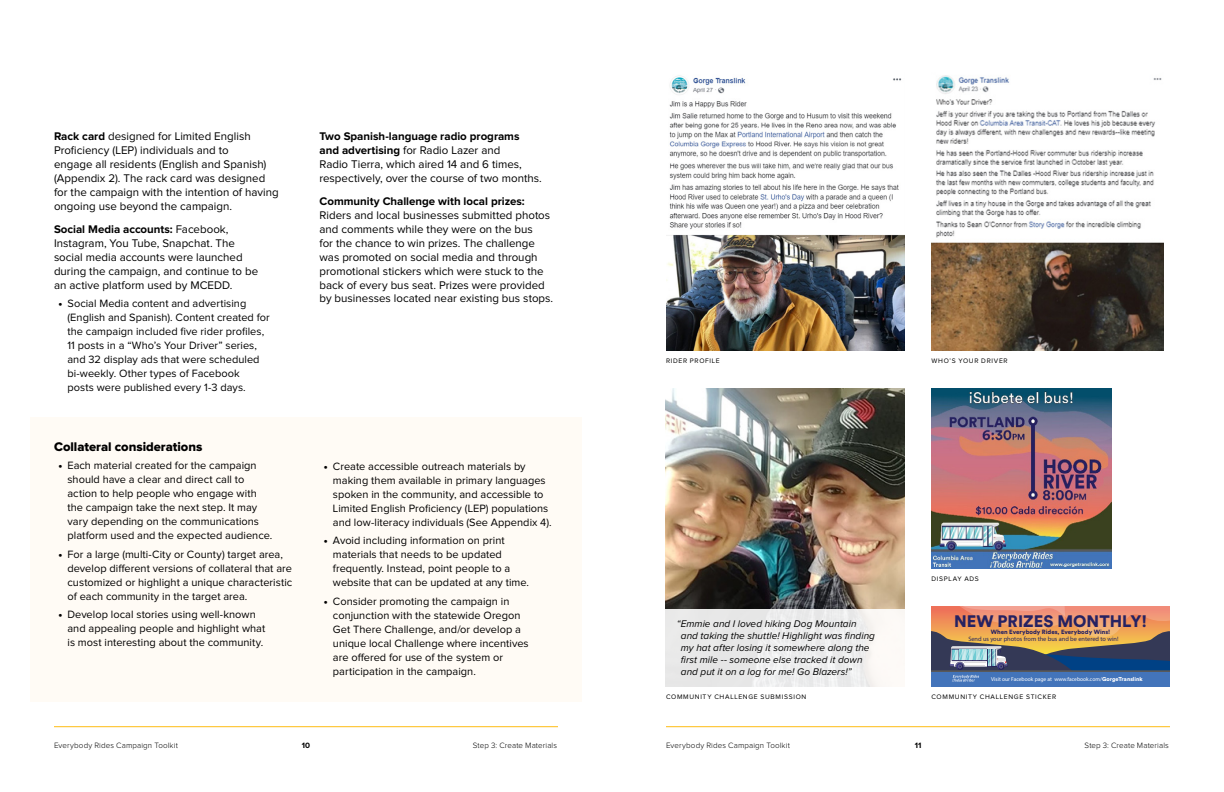
<style>
.page{position:relative;width:1224px;height:792px;background:#fff}
.page>*{position:absolute;margin:0;border:0;box-sizing:border-box;transform-origin:0 0}
.t1{font:900 16.5px "Circular Std";color:#262262}
.t2{font:13px "Proxima Nova Extrabld";color:#000}
.t3{font:11.5px/14px "Proxima Nova";color:#000}
.t4{font:700 11.5px "Proxima Nova";color:#000}
.t5{font:11px/14px "Proxima Nova";letter-spacing:.005em;color:#000}
.t6{font:italic 10px/12px "Proxima Nova";letter-spacing:.005em;color:#000}
.t7{font:300 8px "Proxima Nova";letter-spacing:.015em;color:#000}
.t8{font:700 8px "Proxima Nova";color:#000}
.t9{font:6.8px "Proxima Nova";letter-spacing:.1em;color:#000}
.t10{font:500 6.3px "Circular Std";color:#262262}
.t11{font:900 6.1px "Circular Std";color:#262262}
.t12{font:700 5.6px "Circular Std";color:#fff}
.s1{font-weight:700}
.s2{font-weight:900}
</style>
<div class="page">
<div style="left:30px;top:418px;width:552px;height:284px;background:#fffbf5"></div>
<hr style="left:54px;top:726px;width:504px;height:1px;background:#febc15">
<img style="left:932px;top:388px;width:180px;height:180px">
<img style="left:666px;top:388px;width:238px;height:221px">
<div style="left:662px;top:609px;width:247px;height:80px;background:linear-gradient(to right,#e5e6e7,#f7f5f4)"></div>
<img style="left:666px;top:75px;width:238px;height:276px">
<img style="left:932px;top:75px;width:232px;height:276px">
<hr style="left:666px;top:726px;width:504px;height:1px;background:#febc15">
<svg style="left:931px;top:607px;width:239px;height:79px;background:#937e77"></svg>
<p class="t3" style="left:54px;top:129px;width:226px"><span class="s1">Rack card</span> designed for Limited English Proficiency (LEP) individuals and to<br>engage all residents (English and Spanish) (Appendix 2). The rack card was designed for the campaign with the intention of having ongoing use beyond the campaign.</p>
<p class="t3" style="left:54px;top:222px;width:206px"><span class="s1">Social Media accounts:</span> Facebook, Instagram, You Tube, Snapchat. The social media accounts were launched during the campaign, and continue to be an active platform used by MCEDD.</p>
<p class="t5" style="left:67px;top:297px;width:204px;text-indent:-9px"><span class="s2">•</span> Social Media content and advertising (English and Spanish). Content created for the campaign included five rider profiles, 11 posts in a “Who’s Your Driver” series, and 32 display ads that were scheduled bi-weekly. Other types of Facebook<br>posts were published every 1-3 days.</p>
<p class="t2" style="left:54px;top:441px;width:150px">Collateral considerations</p>
<p class="t5" style="left:67px;top:459px;width:206px;text-indent:-9px"><span class="s2">•</span> Each material created for the campaign should have a clear and direct call to action to help people who engage with the campaign take the next step. It may vary depending on the communications platform used and the expected audience.</p>
<p class="t5" style="left:67px;top:548px;width:226px;text-indent:-9px"><span class="s2">•</span> For a large (multi-City or County) target area, develop different versions of collateral that are customized or highlight a unique characteristic of each community in the target area.</p>
<p class="t5" style="left:67px;top:608px;width:199px;text-indent:-9px"><span class="s2">•</span> Develop local stories using well-known and appealing people and highlight what is most interesting about the community.</p>
<p class="t3" style="left:320px;top:129px;width:224px"><span class="s1">Two Spanish-language radio programs and advertising</span> for Radio Lazer and<br>Radio Tierra, which aired 14 and 6 times, respectively, over the course of two months.</p>
<p class="t4" style="left:320px;top:195px;width:207px">Community Challenge with local prizes:</p>
<p class="t3" style="left:320px;top:208px;width:235px">Riders and local businesses submitted photos and comments while they were on the bus<br>for the chance to win prizes. The challenge was promoted on social media and through promotional stickers which were stuck to the back of every bus seat. Prizes were provided by businesses located near existing bus stops.</p>
<p class="t5" style="left:333px;top:459px;width:220px;text-indent:-9px"><span class="s2">•</span> Create accessible outreach materials by making them available in primary languages spoken in the community, and accessible to Limited English Proficiency (LEP) populations and low-literacy individuals (See Appendix 4).</p>
<p class="t5" style="left:333px;top:534px;width:198px;text-indent:-9px"><span class="s2">•</span> Avoid including information on print materials that needs to be updated frequently. Instead, point people to a website that can be updated at any time.</p>
<p class="t5" style="left:333px;top:594px;width:197px;text-indent:-9px"><span class="s2">•</span> Consider promoting the campaign in conjunction with the statewide Oregon Get There Challenge, and/or develop a unique local Challenge where incentives are offered for use of the system or participation in the campaign.</p>
<p class="t9" style="left:666px;top:358px;width:55px">RIDER PROFILE</p>
<p class="t9" style="left:932px;top:358px;width:78px">WHO’S YOUR DRIVER</p>
<p class="t6" style="left:681px;top:618px;width:196px;text-indent:-4px">“Emmie and I loved hiking Dog Mountain and taking the shuttle! Highlight was finding my hat after losing it somewhere along the first mile -- someone else tracked it down and put it on a log for me! Go Blazers!”</p>
<p class="t9" style="left:931px;top:576px;width:49px">DISPLAY ADS</p>
<h1 class="t1" style="left:954px;top:610px;width:195px">NEW PRIZES MONTHLY!</h1>
<p class="t11" style="left:991px;top:628px;width:121px">When Everybody Rides, Everybody Wins!</p>
<p class="t10" style="left:968px;top:635px;width:152px">Send us your photos from the bus and be entered to win!</p>
<p class="t12" style="left:991px;top:675px;width:153px">Visit our Facebook page at www.facebook.com/<span class="s2">GorgeTranslink</span></p>
<p class="t9" style="left:666px;top:694px;width:142px">COMMUNITY CHALLENGE SUBMISSION</p>
<p class="t9" style="left:931px;top:694px;width:126px">COMMUNITY CHALLENGE STICKER</p>
<p class="t7" style="left:54px;top:742px;width:125px">Everybody Rides Campaign Toolkit</p>
<p class="t8" style="left:302px;top:742px;width:10px">10</p>
<p class="t7" style="left:473px;top:742px;width:86px">Step 3: Create Materials</p>
<p class="t7" style="left:666px;top:742px;width:125px">Everybody Rides Campaign Toolkit</p>
<p class="t8" style="left:915px;top:742px;width:8px">11</p>
<p class="t7" style="left:1085px;top:742px;width:86px">Step 3: Create Materials</p>
</div>
